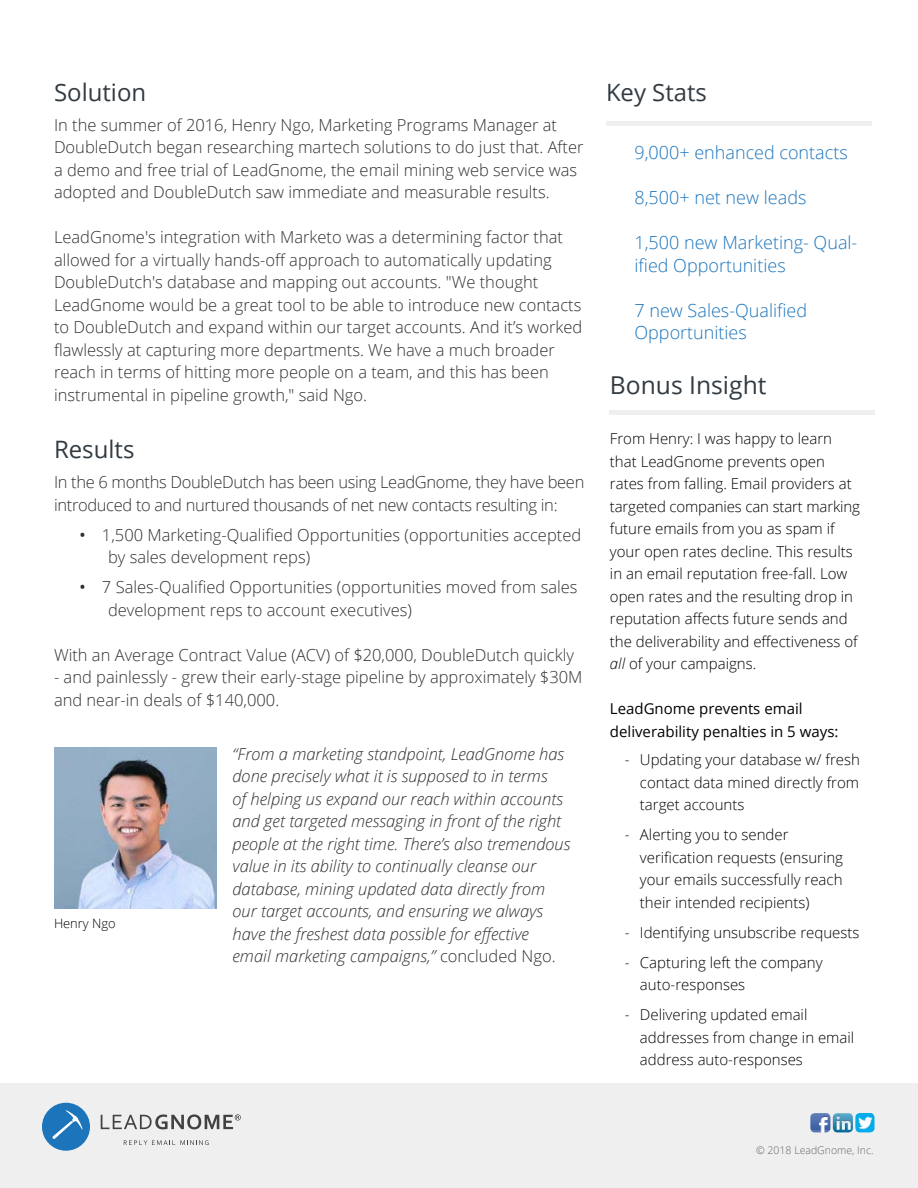
<style>
.page{position:relative;width:918px;height:1188px;background:#fff}
.page>*{position:absolute;margin:0;border:0;box-sizing:border-box;transform-origin:0 0}
.t1{font:24.6px "Open Sans";color:#323b42}
.t2{font:24px "Open Sans";color:#323b42}
.t3{font:23.85px "Open Sans";color:#323b42}
.t4{font:300 18px/22.5px "Open Sans";color:#1c75bc}
.t5{font:300 16.5px/22.5px "Open Sans";color:#303030}
.t6{font:italic 300 16.5px/22.5px "Open Sans";color:#303030}
.t7{font:300 16.5px/22.5px "Open Sans";letter-spacing:-.02em;color:#303030}
.t8{font:300 15px/22.5px "Open Sans";color:#000}
.t9{font:15px/22.5px "Open Sans";color:#000}
.t10{font:300 12.9px "Open Sans";color:#000}
.t11{font:300 10.5px "Open Sans";color:#666}
.s1{font-family:"Droid Sans";font-weight:400}
.s2{font-style:normal}
.s3{font-style:italic}
</style>
<div class="page">
<hr style="left:606px;top:122px;width:266px;height:4px;background:#efefef">
<hr style="left:609px;top:411px;width:266px;height:4px;background:#efefef">
<img style="left:54px;top:747px;width:162px;height:162px">
<div style="left:0;top:1083px;width:918px;height:105px;background:#efefef"></div>
<img style="left:810px;top:1113px;width:20px;height:19px">
<img style="left:833px;top:1113px;width:20px;height:19px">
<img style="left:855px;top:1113px;width:20px;height:19px">
<svg style="left:101px;top:1114px;width:140px;height:15px"></svg>
<div style="left:42px;top:1103px;width:48px;height:48px;background:#1c75ba;border-radius:50%"></div>
<svg style="left:52px;top:1110px;width:31px;height:29px"></svg>
<svg style="left:124px;top:1140px;width:85px;height:5px"></svg>
<h2 class="t2" style="left:54px;top:76px;width:94px">Solution</h2>
<p class="t5" style="left:54px;top:113px;width:531px">In the summer of 2016, Henry Ngo, Marketing Programs Manager at DoubleDutch began researching martech solutions to do just that. After a demo and free trial of LeadGnome, the email mining web service was adopted and DoubleDutch saw immediate and measurable results.</p>
<p class="t5" style="left:54px;top:226px;width:530px">LeadGnome's integration with Marketo was a determining factor that allowed for a virtually hands-off approach to automatically updating DoubleDutch's database and mapping out accounts. "We thought LeadGnome would be a great tool to be able to introduce new contacts to DoubleDutch and expand within our target accounts. And it’s worked flawlessly at capturing more departments. We have a much broader reach in terms of hitting more people on a team, and this has been instrumental in pipeline growth," said Ngo.</p>
<h2 class="t2" style="left:54px;top:433px;width:82px">Results</h2>
<p class="t7" style="left:54px;top:471px;width:532px">In the 6 months DoubleDutch has been using LeadGnome, they have been introduced to and nurtured thousands of net new contacts resulting in:</p>
<p class="t5" style="left:108px;top:523px;width:475px;text-indent:-29px"><span class="s1">•</span> 1,500 Marketing-Qualified Opportunities (opportunities accepted by sales development reps)</p>
<p class="t5" style="left:108px;top:576px;width:471px;text-indent:-29px"><span class="s1">•</span> 7 Sales-Qualified Opportunities (opportunities moved from sales development reps to account executives)</p>
<p class="t5" style="left:54px;top:643px;width:522px">With an Average Contract Value (ACV) of $20,000, DoubleDutch quickly</p>
<p class="t5" style="left:54px;top:666px;width:530px">- and painlessly - grew their early-stage pipeline by approximately $30M and near-in deals of $140,000.</p>
<p class="t10" style="left:54px;top:914px;width:63px">Henry Ngo</p>
<p class="t6" style="left:232px;top:742px;width:339px">“From a marketing standpoint, LeadGnome has done precisely what it is supposed to in terms<br>of helping us expand our reach within accounts and get targeted messaging in front of the right people at the right time. There’s also tremendous value in its ability to continually cleanse our database, mining updated data directly from our target accounts, and ensuring we always have the freshest data possible for effective email marketing campaigns,” <span class="s2">concluded Ngo.</span></p>
<h3 class="t3" style="left:606px;top:76px;width:102px">Key Stats</h3>
<p class="t4" style="left:634px;top:141px;width:215px">9,000+ enhanced contacts</p>
<p class="t4" style="left:634px;top:186px;width:173px">8,500+ net new leads</p>
<p class="t4" style="left:634px;top:231px;width:224px">1,500 new Marketing- Qual&shy;ified Opportunities</p>
<p class="t4" style="left:634px;top:299px;width:174px">7 new Sales-Qualified<br>Opportunities</p>
<h1 class="t1" style="left:610px;top:368px;width:158px">Bonus Insight</h1>
<p class="t8" style="left:610px;top:427px;width:252px">From Henry: I was happy to learn that LeadGnome prevents open rates from falling. Email providers at targeted companies can start marking future emails from you as spam if your open rates decline. This results in an email reputation free-fall. Low open rates and the resulting drop in reputation affects future sends and the deliverability and effectiveness of <span class="s3">all</span> of your campaigns.</p>
<p class="t9" style="left:610px;top:697px;width:230px">LeadGnome prevents email deliverability penalties in 5 ways:</p>
<p class="t8" style="left:640px;top:748px;width:221px;text-align:justify;text-indent:-15px">- Updating your database w/ fresh contact data mined directly from target accounts</p>
<p class="t8" style="left:640px;top:823px;width:205px;text-indent:-15px">- Alerting you to sender verification requests (ensuring your emails successfully reach their intended recipients)</p>
<p class="t8" style="left:625px;top:921px;width:236px">- Identifying unsubscribe requests</p>
<p class="t8" style="left:640px;top:951px;width:184px;text-indent:-15px">- Capturing left the company auto-responses</p>
<p class="t8" style="left:640px;top:1003px;width:216px;text-indent:-15px">- Delivering updated email addresses from change in email address auto-responses</p>
<p class="t11" style="left:756px;top:1143px;width:119px">© 2018 LeadGnome, Inc.</p>
</div>
